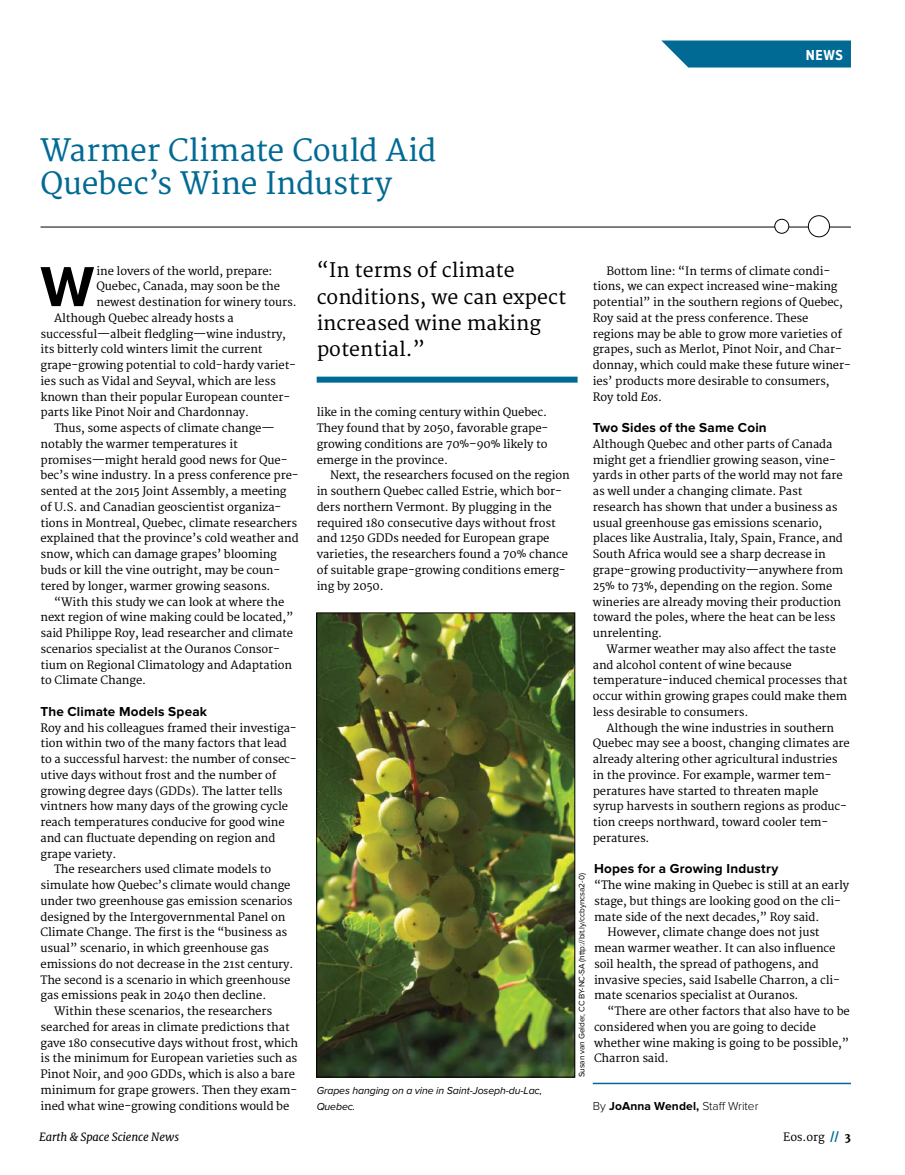
<style>
.page{position:relative;width:905px;height:1175px;background:#fff}
.page>*{position:absolute;margin:0;border:0;box-sizing:border-box;transform-origin:0 0}
.t1{font:700 58.5px "Proxima Nova";color:#000}
.t2{font:30px/33px "Merriweather";letter-spacing:-.01em;color:#006a94}
.t3{font:19.5px/26.4px "Merriweather";color:#000}
.t4{font:700 15px "Proxima Nova Cond";color:#fff}
.t5{font:700 13.5px "Proxima Nova";letter-spacing:.015em;color:#000}
.t6{font:300 12px "Proxima Nova";color:#000}
.t7{font:11.25px/15.8px "Merriweather";letter-spacing:-.01em;color:#000}
.t8{font:italic 11.25px "Merriweather";letter-spacing:-.01em;color:#000}
.t9{font:italic 10.5px/15.8px "Proxima Nova";letter-spacing:-.01em;color:#000}
.t10{font:8.25px "Proxima Nova";letter-spacing:-.01em;color:#000}
.s1{font-style:italic}
.s2{font-weight:700}
.s3{font-weight:800;color:#006a94}
.s4{font-weight:800}
</style>
<div class="page">
<svg style="left:661px;top:40px;width:189px;height:28px;background:#1a799f"></svg>
<hr style="left:40px;top:227px;width:810px;height:1px;background:#000">
<div style="left:808px;top:216px;width:21px;height:21px;background:#fff;border-radius:50%"></div>
<div style="left:808px;top:215px;width:21px;height:22px;border:1px solid #000;border-radius:50%"></div>
<div style="left:774px;top:219px;width:14px;height:14px;background:#fff;border-radius:50%"></div>
<div style="left:774px;top:219px;width:15px;height:15px;border:1px solid #000;border-radius:50%"></div>
<hr style="left:592px;top:1082px;width:258px;height:2px;background:#006a94">
<div style="left:317px;top:376px;width:260px;height:6px;background:#006a94"></div>
<img style="left:318px;top:614px;width:255px;height:461px">
<div style="left:316px;top:612px;width:259px;height:465px;border:1px solid #000"></div>
<h3 class="t4" style="left:805px;top:47px;width:39px">NEWS</h3>
<h2 class="t2" style="left:40px;top:135px;width:397px">Warmer Climate Could Aid<br>Quebec’s Wine Industry</h2>
<h1 class="t1" style="left:40px;top:253px;width:55px">W</h1>
<p class="t7" style="left:96px;top:263px;width:177px">ine lovers of the world, prepare:</p>
<p class="t7" style="left:96px;top:279px;width:185px">Quebec, Canada, may soon be the</p>
<p class="t7" style="left:96px;top:295px;width:202px">newest destination for winery tours.</p>
<p class="t7" style="left:54px;top:310px;width:181px">Although Quebec already hosts a</p>
<p class="t7" style="left:41px;top:326px;width:247px">successful—albeit fledgling—wine industry,</p>
<p class="t7" style="left:41px;top:342px;width:224px">its bitterly cold winters limit the current</p>
<p class="t7" style="left:41px;top:358px;width:257px">grape-growing potential to cold-hardy variet-</p>
<p class="t7" style="left:41px;top:373px;width:237px">ies such as Vidal and Seyval, which are less</p>
<p class="t7" style="left:41px;top:389px;width:251px">known than their popular European counter-</p>
<p class="t7" style="left:41px;top:405px;width:210px">parts like Pinot Noir and Chardonnay.</p>
<p class="t7" style="left:54px;top:421px;width:222px">Thus, some aspects of climate change—</p>
<p class="t7" style="left:41px;top:436px;width:199px">notably the warmer temperatures it</p>
<p class="t7" style="left:41px;top:452px;width:248px">promises—might herald good news for Que-</p>
<p class="t7" style="left:41px;top:468px;width:260px">bec’s wine industry. In a press conference pre-</p>
<p class="t7" style="left:41px;top:484px;width:247px">sented at the 2015 Joint Assembly, a meeting</p>
<p class="t7" style="left:41px;top:499px;width:242px">of U.S. and Canadian geoscientist organiza-</p>
<p class="t7" style="left:41px;top:515px;width:258px">tions in Montreal, Quebec, climate researchers</p>
<p class="t7" style="left:41px;top:531px;width:260px">explained that the province’s cold weather and</p>
<p class="t7" style="left:41px;top:547px;width:238px">snow, which can damage grapes’ blooming</p>
<p class="t7" style="left:41px;top:562px;width:241px">buds or kill the vine outright, may be coun-</p>
<p class="t7" style="left:41px;top:578px;width:231px">tered by longer, warmer growing seasons.</p>
<p class="t7" style="left:54px;top:594px;width:232px">“With this study we can look at where the</p>
<p class="t7" style="left:41px;top:610px;width:254px">next region of wine making could be located,”</p>
<p class="t7" style="left:41px;top:625px;width:254px">said Philippe Roy, lead researcher and climate</p>
<p class="t7" style="left:41px;top:641px;width:241px">scenarios specialist at the Ouranos Consor-</p>
<p class="t7" style="left:41px;top:657px;width:253px">tium on Regional Climatology and Adaptation</p>
<p class="t7" style="left:41px;top:673px;width:107px">to Climate Change.</p>
<p class="t5" style="left:40px;top:703px;width:168px">The Climate Models Speak</p>
<p class="t7" style="left:40px;top:720px;width:258px">Roy and his colleagues framed their investiga-</p>
<p class="t7" style="left:40px;top:736px;width:248px">tion within two of the many factors that lead</p>
<p class="t7" style="left:40px;top:751px;width:258px">to a successful harvest: the number of consec-</p>
<p class="t7" style="left:40px;top:767px;width:237px">utive days without frost and the number of</p>
<p class="t7" style="left:40px;top:783px;width:243px">growing degree days (GDDs). The latter tells</p>
<p class="t7" style="left:40px;top:799px;width:249px">vintners how many days of the growing cycle</p>
<p class="t7" style="left:40px;top:814px;width:246px">reach temperatures conducive for good wine</p>
<p class="t7" style="left:40px;top:830px;width:236px">and can fluctuate depending on region and</p>
<p class="t7" style="left:40px;top:846px;width:77px">grape variety.</p>
<p class="t7" style="left:54px;top:862px;width:219px">The researchers used climate models to</p>
<p class="t7" style="left:40px;top:877px;width:251px">simulate how Quebec’s climate would change</p>
<p class="t7" style="left:40px;top:893px;width:253px">under two greenhouse gas emission scenarios</p>
<p class="t7" style="left:40px;top:909px;width:246px">designed by the Intergovernmental Panel on</p>
<p class="t7" style="left:40px;top:925px;width:248px">Climate Change. The first is the “business as</p>
<p class="t7" style="left:40px;top:940px;width:230px">usual” scenario, in which greenhouse gas</p>
<p class="t7" style="left:40px;top:956px;width:254px">emissions do not decrease in the 21st century.</p>
<p class="t7" style="left:40px;top:972px;width:251px">The second is a scenario in which greenhouse</p>
<p class="t7" style="left:40px;top:988px;width:227px">gas emissions peak in 2040 then decline.</p>
<p class="t7" style="left:54px;top:1003px;width:220px">Within these scenarios, the researchers</p>
<p class="t7" style="left:40px;top:1019px;width:251px">searched for areas in climate predictions that</p>
<p class="t7" style="left:40px;top:1035px;width:259px">gave 180 consecutive days without frost, which</p>
<p class="t7" style="left:40px;top:1051px;width:258px">is the minimum for European varieties such as</p>
<p class="t7" style="left:40px;top:1066px;width:256px">Pinot Noir, and 900 GDDs, which is also a bare</p>
<p class="t7" style="left:40px;top:1082px;width:258px">minimum for grape growers. Then they exam-</p>
<p class="t7" style="left:40px;top:1098px;width:250px">ined what wine-growing conditions would be</p>
<h3 class="t3" style="left:317px;top:258px;width:251px">“In terms of climate conditions, we can expect increased wine making potential.”</h3>
<p class="t7" style="left:317px;top:405px;width:233px">like in the coming century within Quebec.<br>They found that by 2050, favorable grape&shy;growing conditions are 70%–90% likely to emerge in the province.</p>
<p class="t7" style="left:317px;top:468px;width:254px;text-indent:14px">Next, the researchers focused on the region in southern Quebec called Estrie, which bor&shy;ders northern Vermont. By plugging in the required 180 consecutive days without frost and 1250 GDDs needed for European grape varieties, the researchers found a 70% chance of suitable grape-growing conditions emerg&shy;ing by 2050.</p>
<p class="t9" style="left:317px;top:1082px;width:227px">Grapes hanging on a vine in Saint-Joseph-du-Lac,<br>Quebec.</p>
<p class="t7" style="left:592px;top:263px;width:259px;text-indent:14px">Bottom line: “In terms of climate condi&shy;tions, we can expect increased wine-making potential” in the southern regions of Quebec, Roy said at the press conference. These regions may be able to grow more varieties of grapes, such as Merlot, Pinot Noir, and Char&shy;donnay, which could make these future winer&shy;ies’ products more desirable to consumers, Roy told <span class="s1">Eos</span>.</p>
<p class="t5" style="left:592px;top:420px;width:175px">Two Sides of the Same Coin</p>
<p class="t7" style="left:592px;top:436px;width:252px">Although Quebec and other parts of Canada might get a friendlier growing season, vine&shy;yards in other parts of the world may not fare as well under a changing climate. Past research has shown that under a business as usual greenhouse gas emissions scenario, places like Australia, Italy, Spain, France, and South Africa would see a sharp decrease in grape-growing productivity—anywhere from 25% to 73%, depending on the region. Some wineries are already moving their production toward the poles, where the heat can be less unrelenting.</p>
<p class="t7" style="left:592px;top:641px;width:256px;text-indent:14px">Warmer weather may also affect the taste and alcohol content of wine because temperature-induced chemical processes that occur within growing grapes could make them less desirable to consumers.</p>
<p class="t7" style="left:592px;top:720px;width:258px;text-indent:14px">Although the wine industries in southern Quebec may see a boost, changing climates are already altering other agricultural industries in the province. For example, warmer tem&shy;peratures have started to threaten maple syrup harvests in southern regions as produc&shy;tion creeps northward, toward cooler tem&shy;peratures.</p>
<p class="t5" style="left:594px;top:861px;width:186px">Hopes for a Growing Industry</p>
<p class="t7" style="left:594px;top:877px;width:256px">“The wine making in Quebec is still at an early</p>
<p class="t7" style="left:594px;top:893px;width:248px">stage, but things are looking good on the cli-</p>
<p class="t7" style="left:594px;top:909px;width:227px">mate side of the next decades,” Roy said.</p>
<p class="t7" style="left:607px;top:925px;width:214px">However, climate change does not just</p>
<p class="t7" style="left:594px;top:940px;width:243px">mean warmer weather. It can also influence</p>
<p class="t7" style="left:594px;top:956px;width:226px">soil health, the spread of pathogens, and</p>
<p class="t7" style="left:594px;top:972px;width:247px">invasive species, said Isabelle Charron, a cli-</p>
<p class="t7" style="left:594px;top:988px;width:206px">mate scenarios specialist at Ouranos.</p>
<p class="t7" style="left:607px;top:1003px;width:244px">“There are other factors that also have to be</p>
<p class="t7" style="left:594px;top:1019px;width:223px">considered when you are going to decide</p>
<p class="t7" style="left:594px;top:1035px;width:256px">whether wine making is going to be possible,”</p>
<p class="t7" style="left:594px;top:1051px;width:76px">Charron said.</p>
<p class="t6" style="left:592px;top:1098px;width:167px">By <span class="s2">JoAnna Wendel,</span> Staff Writer</p>
<p class="t10" style="left:577px;top:1077px;width:206px;rotate:-90deg">Susan van Gelder, CC BY-NC-SA (http://bit.ly/ccbyncsa2-0)</p>
<p class="t8" style="left:39px;top:1130px;width:142px">Earth &amp; Space Science News</p>
<p class="t7" style="left:783px;top:1129px;width:69px">Eos.org <span class="s3">//</span> <span class="s4">3</span></p>
</div>
